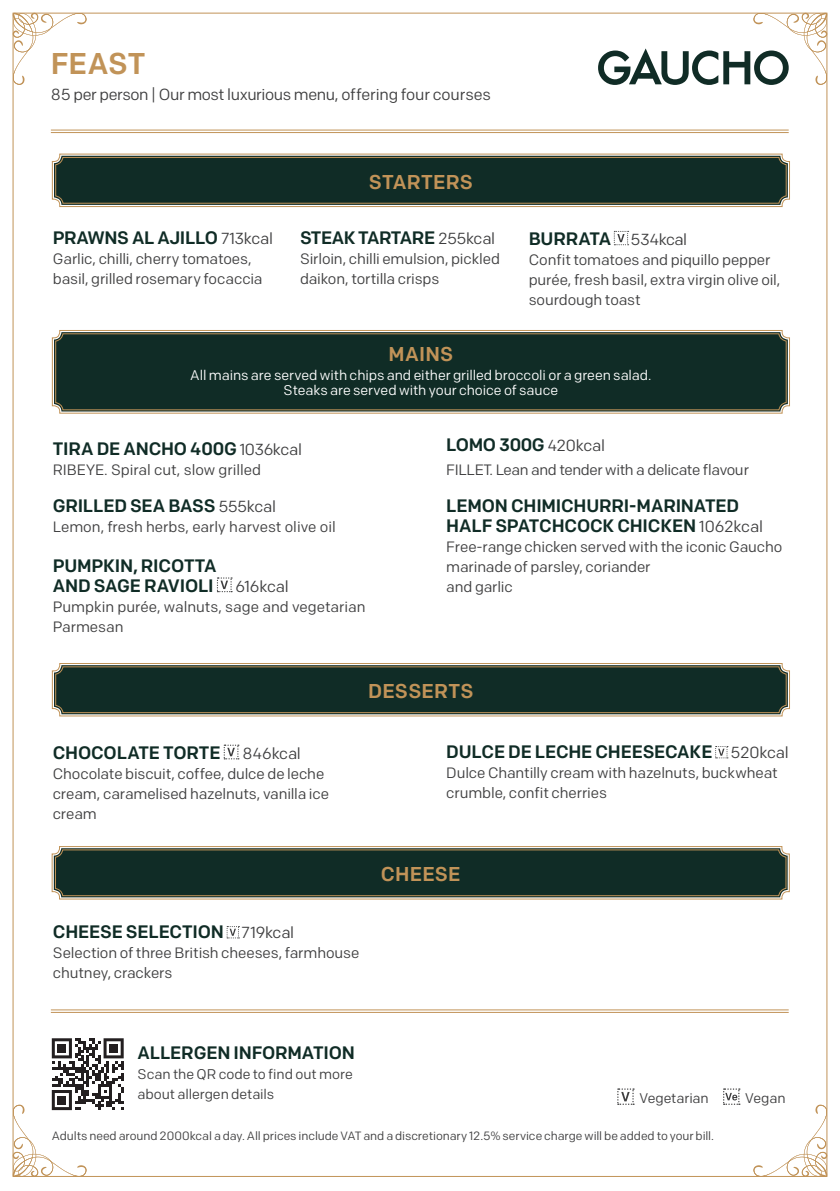
<style>
.page{position:relative;width:840px;height:1191px;background:#fff}
.page>*{position:absolute;margin:0;border:0;box-sizing:border-box;transform-origin:0 0}
.t1{font:500 30px "Colfax";color:#c19358}
.t2{font:500 20px "Colfax";letter-spacing:.01em;color:#c19358}
.Food_title_9_5_12{font:500 18px/20px "Colfax";letter-spacing:-.015em;color:#102c26}
.t3{font:16px "Colfax";letter-spacing:-.025em;color:#3e3e3f}
.Food_title_9_5_12-2{font:15px/20px "Colfax";letter-spacing:-.01em;color:#3e3e3f}
.Food_title_9_5_12-3{font:14px "Colfax";letter-spacing:-.005em;color:#fff}
.Small_print_5_6{font:14px/20px "Colfax";letter-spacing:-.005em;color:#3e3e3f}
.Small_print_5_6-2{font:12px "Colfax";letter-spacing:-.005em;color:#3e3e3f}
.s1{font-weight:400;font-size:16px;color:#3e3e3f}
</style>
<div class="page">
<svg style="left:13px;top:13px;width:74px;height:72px"></svg>
<svg style="left:753px;top:1104px;width:73px;height:72px"></svg>
<svg style="left:617px;top:1088px;width:16px;height:16px"></svg>
<svg style="left:723px;top:1088px;width:16px;height:16px"></svg>
<svg style="left:13px;top:1038px;width:111px;height:138px"></svg>
<div style="left:57px;top:1044px;width:9px;height:8px;background:#231f20"></div>
<div style="left:109px;top:1044px;width:9px;height:8px;background:#231f20"></div>
<div style="left:57px;top:1095px;width:9px;height:9px;background:#231f20"></div>
<svg style="left:597px;top:13px;width:229px;height:72px"></svg>
<hr style="left:51px;top:130px;width:737px;height:1px;background:#c19358">
<hr style="left:51px;top:132px;width:737px;height:1px;background:#c19358">
<hr style="left:51px;top:1009px;width:737px;height:1px;background:#c19358">
<hr style="left:51px;top:1012px;width:737px;height:1px;background:#c19358">
<svg style="left:52px;top:153px;width:737px;height:54px;background:#293f37"></svg>
<div style="left:55px;top:157px;width:731px;height:46px;border:1px solid #c19358;border-radius:7px"></div>
<svg style="left:52px;top:663px;width:737px;height:53px;background:#233b33"></svg>
<div style="left:55px;top:666px;width:731px;height:47px;border:1px solid #c19358;border-radius:7px"></div>
<svg style="left:51px;top:846px;width:738px;height:53px;background:#243b34"></svg>
<div style="left:55px;top:849px;width:730px;height:47px;border:1px solid #c19358;border-radius:7px"></div>
<svg style="left:223px;top:744px;width:16px;height:15px"></svg>
<svg style="left:226px;top:926px;width:13px;height:12px"></svg>
<svg style="left:217px;top:577px;width:15px;height:15px"></svg>
<svg style="left:715px;top:746px;width:12px;height:12px"></svg>
<svg style="left:52px;top:330px;width:737px;height:84px;background:#1e3730"></svg>
<div style="left:55px;top:333px;width:731px;height:77px;border:1px solid #c19358;border-radius:7px"></div>
<svg style="left:613px;top:231px;width:15px;height:14px"></svg>
<p class="t1" style="left:51px;top:45px;width:96px">FEAST</p>
<p class="t3" style="left:51px;top:85px;width:441px">85 per person | Our most luxurious menu, offering four courses</p>
<p class="Food_title_9_5_12" style="left:53px;top:228px;width:221px">PRAWNS AL AJILLO <span class="s1">713kcal</span></p>
<p class="Food_title_9_5_12-2" style="left:53px;top:249px;width:211px">Garlic, chilli, cherry tomatoes, basil, grilled rosemary focaccia</p>
<p class="t2" style="left:368px;top:169px;width:106px">STARTERS</p>
<p class="Food_title_9_5_12" style="left:300px;top:228px;width:196px">STEAK TARTARE <span class="s1">255kcal</span></p>
<p class="Food_title_9_5_12-2" style="left:300px;top:249px;width:201px">Sirloin, chilli emulsion, pickled daikon, tortilla crisps</p>
<p class="Food_title_9_5_12" style="left:528px;top:229px;width:160px">BURRATA <span class="s1">534kcal</span></p>
<p class="Food_title_9_5_12-2" style="left:528px;top:250px;width:253px">Confit tomatoes and piquillo pepper purée, fresh basil, extra virgin olive oil, sourdough toast</p>
<p class="t2" style="left:388px;top:342px;width:66px">MAINS</p>
<p class="Food_title_9_5_12-3" style="left:190px;top:367px;width:462px">All mains are served with chips and either grilled broccoli or a green salad.</p>
<p class="Food_title_9_5_12-3" style="left:283px;top:382px;width:276px">Steaks are served with your choice of sauce</p>
<p class="Food_title_9_5_12" style="left:53px;top:439px;width:251px">TIRA DE ANCHO 400G <span class="s1">1036kcal</span></p>
<p class="Food_title_9_5_12-2" style="left:53px;top:460px;width:210px">RIBEYE. Spiral cut, slow grilled</p>
<p class="Food_title_9_5_12" style="left:53px;top:496px;width:225px">GRILLED SEA BASS <span class="s1">555kcal</span></p>
<p class="Food_title_9_5_12-2" style="left:53px;top:517px;width:284px">Lemon, fresh herbs, early harvest olive oil</p>
<p class="Food_title_9_5_12" style="left:53px;top:556px;width:237px">PUMPKIN, RICOTTA<br>AND SAGE RAVIOLI <span class="s1">616kcal</span></p>
<p class="Food_title_9_5_12-2" style="left:53px;top:597px;width:314px">Pumpkin purée, walnuts, sage and vegetarian<br>Parmesan</p>
<p class="Food_title_9_5_12" style="left:446px;top:434px;width:160px">LOMO 300G <span class="s1">420kcal</span></p>
<p class="Food_title_9_5_12-2" style="left:446px;top:459px;width:304px">FILLET. Lean and tender with a delicate flavour</p>
<p class="Food_title_9_5_12" style="left:446px;top:495px;width:294px">LEMON CHIMICHURRI-MARINATED</p>
<p class="Food_title_9_5_12" style="left:446px;top:515px;width:318px">HALF SPATCHCOCK CHICKEN <span class="s1">1062kcal</span></p>
<p class="Food_title_9_5_12-2" style="left:446px;top:536px;width:337px">Free-range chicken served with the iconic Gaucho marinade of parsley, coriander</p>
<p class="Food_title_9_5_12-2" style="left:446px;top:576px;width:68px">and garlic</p>
<p class="Food_title_9_5_12" style="left:53px;top:743px;width:249px">CHOCOLATE TORTE <span class="s1">846kcal</span></p>
<p class="Food_title_9_5_12-2" style="left:53px;top:764px;width:278px">Chocolate biscuit, coffee, dulce de leche cream, caramelised hazelnuts, vanilla ice cream</p>
<p class="t2" style="left:368px;top:679px;width:107px">DESSERTS</p>
<p class="Food_title_9_5_12" style="left:446px;top:742px;width:344px">DULCE DE LECHE CHEESECAKE <span class="s1">520kcal</span></p>
<p class="Food_title_9_5_12-2" style="left:446px;top:763px;width:333px">Dulce Chantilly cream with hazelnuts, buckwheat crumble, confit cherries</p>
<p class="Food_title_9_5_12" style="left:53px;top:922px;width:243px">CHEESE SELECTION <span class="s1">719kcal</span></p>
<p class="Food_title_9_5_12-2" style="left:53px;top:943px;width:308px">Selection of three British cheeses, farmhouse chutney, crackers</p>
<p class="t2" style="left:380px;top:862px;width:81px">CHEESE</p>
<p class="Food_title_9_5_12" style="left:137px;top:1043px;width:219px">ALLERGEN INFORMATION</p>
<p class="Small_print_5_6" style="left:137px;top:1064px;width:217px">Scan the QR code to find out more about allergen details</p>
<p class="Small_print_5_6" style="left:639px;top:1087px;width:71px">Vegetarian</p>
<p class="Small_print_5_6" style="left:744px;top:1087px;width:42px">Vegan</p>
<p class="Small_print_5_6-2" style="left:52px;top:1128px;width:663px">Adults need around 2000kcal a day. All prices include VAT and a discretionary 12.5% service charge will be added to your bill.</p>
</div>
